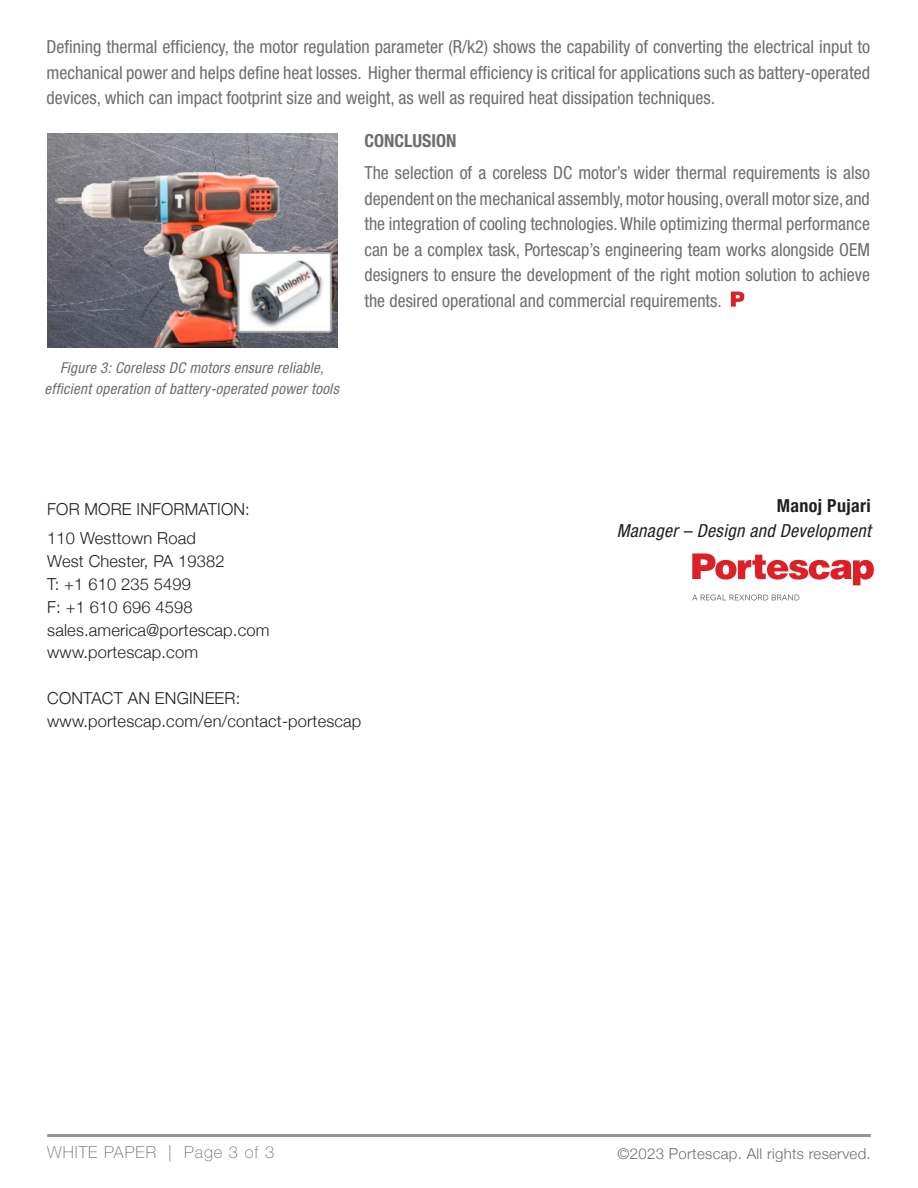
<style>
.page{position:relative;width:918px;height:1188px;background:#fff}
.page>*{position:absolute;margin:0;border:0;box-sizing:border-box;transform-origin:0 0}
.t1{font:condensed 18px/25.5px "Helvetica Neue LT Std";color:#6d6e71;text-align:justify}
.t2{font:italic condensed 18px "Helvetica Neue LT Std";letter-spacing:.02em;color:#231f20}
.t3{font:700 condensed 18px "Helvetica Neue LT Std";letter-spacing:.02em;color:#231f20}
.t4{font:700 condensed 18px "Helvetica Neue LT Std";color:#6d6e71}
.t5{font:300 16.5px/22.8px "Helvetica Neue";letter-spacing:.01em;color:#231f20}
.t6{font:100 16.5px "Helvetica Neue LT Std";letter-spacing:.06em;color:#6d6e71}
.t7{font:italic condensed 15px/21px "Helvetica Neue LT Std";letter-spacing:.02em;color:#6d6e71;text-align:center}
.t8{font:300 15px "Helvetica Neue";letter-spacing:.02em;color:#6d6e71}
</style>
<div class="page">
<hr style="left:47px;top:1134px;width:824px;height:3px;background:#939698">
<svg style="left:692px;top:595px;width:107px;height:5px"></svg>
<svg style="left:692px;top:553px;width:182px;height:32px"></svg>
<img style="left:47px;top:134px;width:290px;height:213px">
<svg style="left:731px;top:292px;width:14px;height:15px"></svg>
<p class="t1" style="left:46px;top:34px;width:825px">Defining thermal efficiency, the motor regulation parameter (R/k2) shows the capability of converting the electrical input to mechanical power and helps define heat losses. Higher thermal efficiency is critical for applications such as battery-operated devices, which can impact footprint size and weight, as well as required heat dissipation techniques.</p>
<p class="t4" style="left:364px;top:130px;width:94px">CONCLUSION</p>
<p class="t1" style="left:364px;top:160px;width:507px">The selection of a coreless DC motor’s wider thermal requirements is also dependent on the mechanical assembly, motor housing, overall motor size, and the integration of cooling technologies. While optimizing thermal performance can be a complex task, Portescap’s engineering team works alongside OEM designers to ensure the development of the right motion solution to achieve the desired operational and commercial requirements.</p>
<p class="t7" style="left:45px;top:358px;width:296px">Figure 3: Coreless DC motors ensure reliable, efficient operation of battery-operated power tools</p>
<p class="t5" style="left:47px;top:493px;width:204px;line-height:29.5px">FOR MORE INFORMATION:<br>110 Westtown Road</p>
<p class="t5" style="left:47px;top:549px;width:224px">West Chester, PA 19382<br>T: +1 610 235 5499<br>F: +1 610 696 4598 sales.america@portescap.com www.portescap.com</p>
<p class="t5" style="left:47px;top:686px;width:316px">CONTACT AN ENGINEER: www.portescap.com/en/contact-portescap</p>
<p class="t3" style="left:777px;top:495px;width:95px">Manoj Pujari</p>
<p class="t2" style="left:617px;top:520px;width:255px">Manager – Design and Development</p>
<p class="t6" style="left:47px;top:1142px;width:229px">WHITE PAPER | Page 3 of 3</p>
<p class="t8" style="left:618px;top:1141px;width:255px">©2023 Portescap. All rights reserved.</p>
</div>
